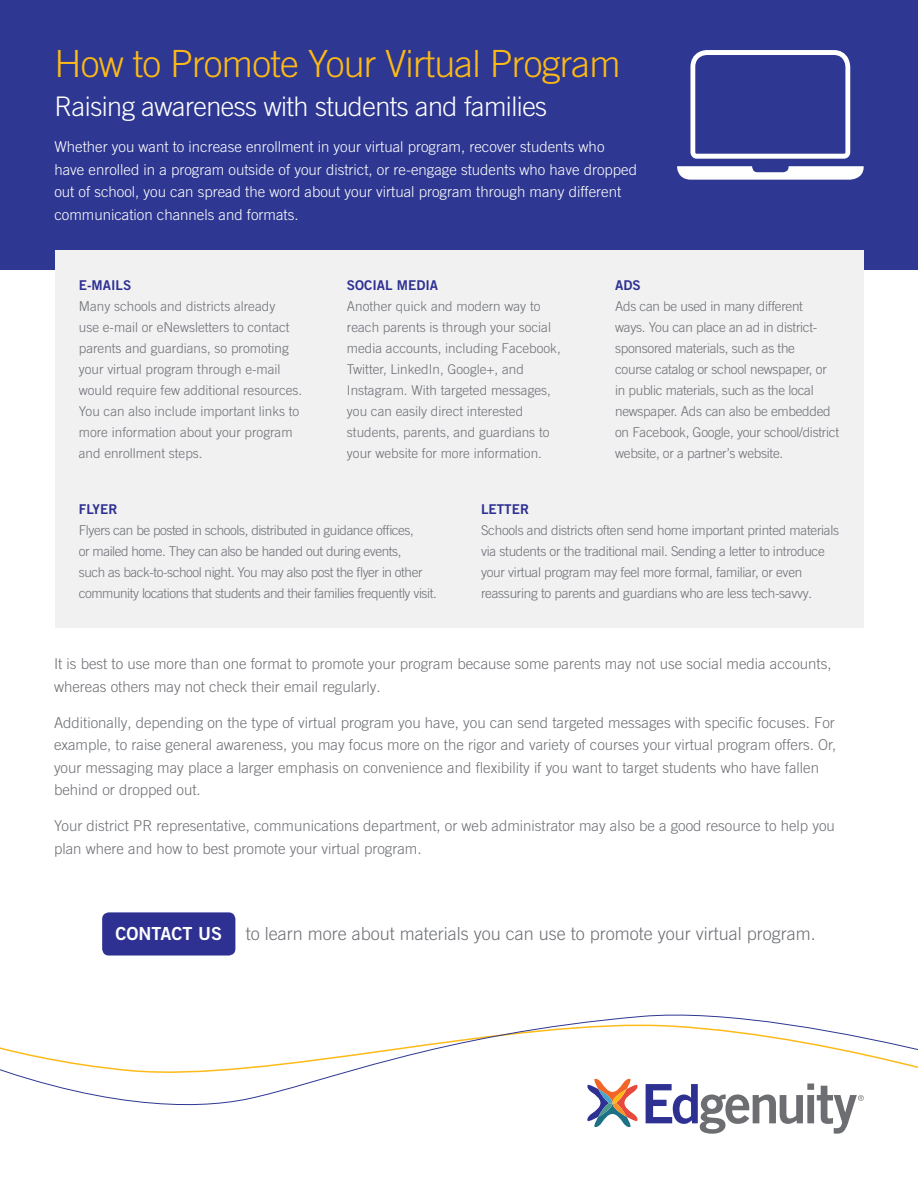
<style>
.page{position:relative;width:918px;height:1188px;background:#fff}
.page>*{position:absolute;margin:0;border:0;box-sizing:border-box;transform-origin:0 0}
.t1{font:300 37.5px "Trade Gothic LT Pro";letter-spacing:-.02em;color:#fdba16}
.t2{font:300 27px "Trade Gothic LT Pro";letter-spacing:-.02em;color:#fff}
.t3{font:300 18px "Trade Gothic LT Pro";color:#6e7075}
.t4{font:18px "Trade Gothic LT Pro Bd 2";color:#fff}
.t5{font:300 15px/22.5px "Trade Gothic LT Pro";color:#6e7075}
.t6{font:300 15px/22.5px "Trade Gothic LT Pro";color:#fff}
.t7{font:300 13.5px/21px "Trade Gothic LT Pro";letter-spacing:-.02em;color:#6e7075}
.t8{font:300 13.5px/21px "Trade Gothic LT Pro";color:#6e7075}
.t9{font:13.5px "Trade Gothic LT Pro Bd 2";color:#2e3192}
</style>
<div class="page">
<div style="left:0;top:0;width:918px;height:270px;background:#2e3791"></div>
<svg style="left:0;top:1014px;width:918px;height:97px"></svg>
<svg style="left:587px;top:1079px;width:51px;height:48px"></svg>
<svg style="left:646px;top:1084px;width:218px;height:50px"></svg>
<div style="left:102px;top:912px;width:133px;height:44px;background:#2e3192;border-radius:7px"></div>
<svg style="left:677px;top:166px;width:187px;height:14px;background:#dfe1ee"></svg>
<svg style="left:690px;top:50px;width:160px;height:109px"></svg>
<div style="left:55px;top:250px;width:809px;height:378px;background:#f1f1f2"></div>
<h1 class="t1" style="left:54px;top:42px;width:568px">How to Promote Your Virtual Program</h1>
<h2 class="t2" style="left:54px;top:91px;width:494px">Raising awareness with students and families</h2>
<p class="t6" style="left:54px;top:136px;width:584px">Whether you want to increase enrollment in your virtual program, recover students who have enrolled in a program outside of your district, or re-engage students who have dropped out of school, you can spread the word about your virtual program through many different communication channels and formats.</p>
<p class="t9" style="left:79px;top:277px;width:54px">E-MAILS</p>
<p class="t8" style="left:79px;top:296px;width:225px">Many schools and districts already<br>use e-mail or eNewsletters to contact parents and guardians, so promoting your virtual program through e-mail would require few additional resources.<br>You can also include important links to more information about your program and enrollment steps.</p>
<p class="t9" style="left:347px;top:277px;width:93px">SOCIAL MEDIA</p>
<p class="t8" style="left:347px;top:296px;width:215px">Another quick and modern way to reach parents is through your social media accounts, including Facebook, Twitter, LinkedIn, Google+, and Instagram. With targeted messages, you can easily direct interested students, parents, and guardians to your website for more information.</p>
<p class="t9" style="left:615px;top:277px;width:27px">ADS</p>
<p class="t7" style="left:615px;top:296px;width:225px">Ads can be used in many different<br>ways. You can place an ad in district&shy;sponsored materials, such as the<br>course catalog or school newspaper, or in public materials, such as the local newspaper. Ads can also be embedded on Facebook, Google, your school/district website, or a partner’s website.</p>
<p class="t9" style="left:79px;top:501px;width:40px">FLYER</p>
<p class="t7" style="left:79px;top:519px;width:359px">Flyers can be posted in schools, distributed in guidance offices,<br>or mailed home. They can also be handed out during events,<br>such as back-to-school night. You may also post the flyer in other community locations that students and their families frequently visit.</p>
<p class="t9" style="left:481px;top:501px;width:50px">LETTER</p>
<p class="t7" style="left:481px;top:520px;width:360px">Schools and districts often send home important printed materials via students or the traditional mail. Sending a letter to introduce your virtual program may feel more formal, familiar, or even reassuring to parents and guardians who are less tech-savvy.</p>
<p class="t5" style="left:54px;top:652px;width:779px">It is best to use more than one format to promote your program because some parents may not use social media accounts, whereas others may not check their email regularly.</p>
<p class="t5" style="left:54px;top:711px;width:784px">Additionally, depending on the type of virtual program you have, you can send targeted messages with specific focuses. For example, to raise general awareness, you may focus more on the rigor and variety of courses your virtual program offers. Or, your messaging may place a larger emphasis on convenience and flexibility if you want to target students who have fallen behind or dropped out.</p>
<p class="t5" style="left:54px;top:814px;width:782px">Your district PR representative, communications department, or web administrator may also be a good resource to help you plan where and how to best promote your virtual program.</p>
<h3 class="t4" style="left:116px;top:923px;width:108px">CONTACT US</h3>
<h3 class="t3" style="left:246px;top:923px;width:572px">to learn more about materials you can use to promote your virtual program.</h3>
</div>
